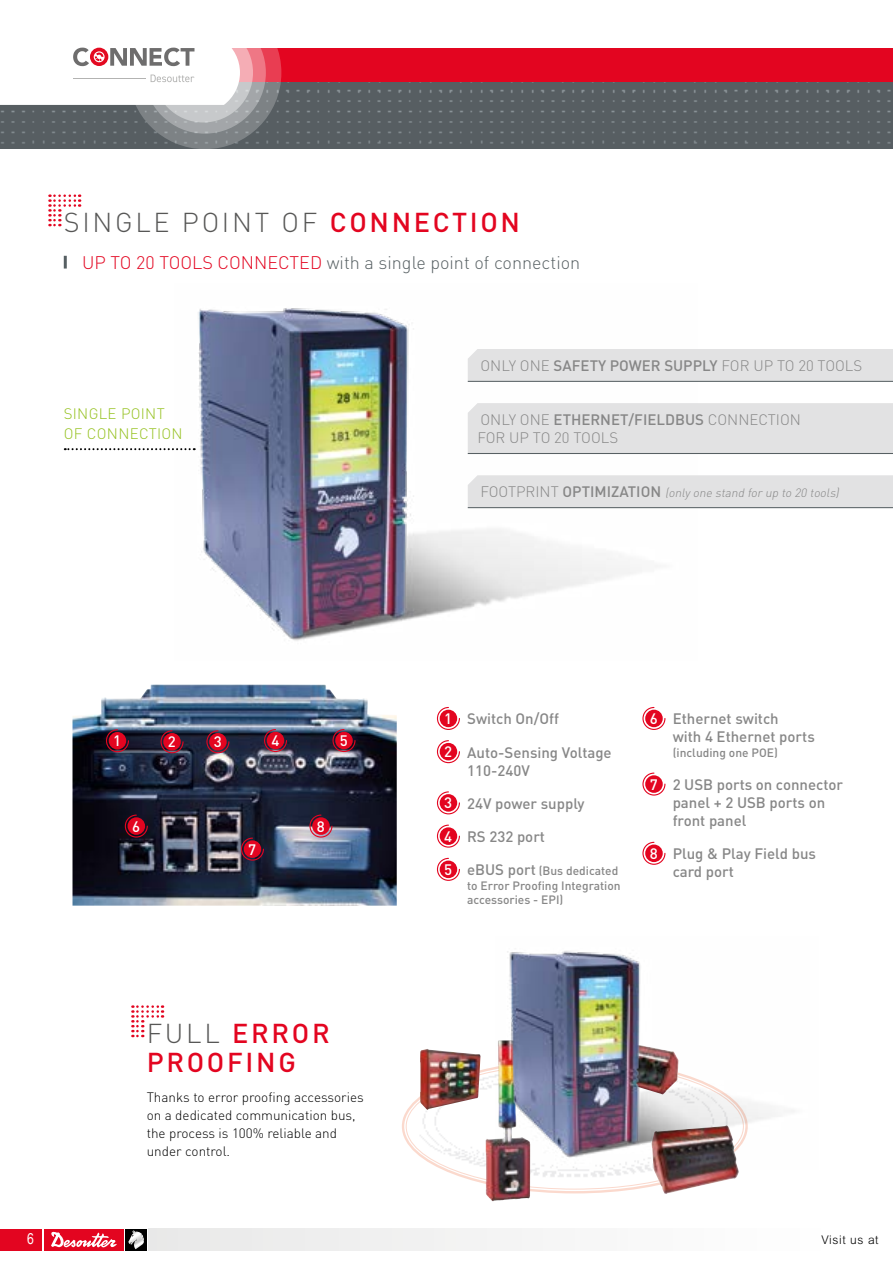
<style>
.page{position:relative;width:893px;height:1263px;background:#fff}
.page>*{position:absolute;margin:0;border:0;box-sizing:border-box;transform-origin:0 0}
.t1{font:300 27px "DIN";letter-spacing:.1em;color:#575756}
.t2{font:500 27px/28.5px "DIN";letter-spacing:.1em;color:#e30520}
.t3{font:300 18px "DIN";color:#576063}
.t4{font:500 15px/18px "DIN";color:#878787}
.t5{font:300 15px/18px "DIN";color:#878787}
.t6{font:300 15px/19.5px "DIN";letter-spacing:.02em;color:#95c11f}
.t7{font:500 15px "DIN";color:#fff}
.t8{font:15px "Arial Narrow";color:#fff}
.t9{font:300 13.5px/18px "DIN";color:#000}
.t10{font:500 12px/14.4px "DIN";color:#878787}
.t11{font:italic 300 12px "DIN";color:#878787}
.t12{font:300 12px "Arial MT Std";letter-spacing:.05em;color:#000}
.s1{font-weight:500;color:#e30520}
.s2{color:#e30520}
.s3{font-weight:500}
.s4{font-style:normal;font-size:15px}
.s5{font-weight:500;font-style:normal;font-size:15px}
.s6{font-weight:300;color:#575756}
.s7{color:#fff}
.s8{font-size:15px;color:#fff}
.s9{font-size:15px}
</style>
<div class="page">
<div style="left:0;top:49px;width:893px;height:34px;background:#e30520"></div>
<div style="left:0;top:1229px;width:43px;height:21px;background:#e30520"></div>
<svg style="left:125px;top:1229px;width:1px;height:21px"></svg>
<div style="left:126px;top:1229px;width:21px;height:21px;background:#000"></div>
<div style="left:44px;top:1229px;width:80px;height:21px;background:#e30520"></div>
<svg style="left:51px;top:1231px;width:66px;height:16px"></svg>
<svg style="left:128px;top:1230px;width:16px;height:19px"></svg>
<div style="left:281px;top:83px;width:612px;height:66px;background:#575e62"></div>
<svg style="left:0;top:47px;width:281px;height:102px"></svg>
<hr style="left:73px;top:78px;width:73px;height:1px;background:#b3b3b2">
<div style="left:148px;top:1229px;width:675px;height:21px;background:#f3f3f3"></div>
<img style="left:176px;top:308px;width:521px;height:333px">
<svg style="left:65px;top:448px;width:130px;height:2px"></svg>
<img style="left:403px;top:1069px;width:248px;height:114px">
<img style="left:420px;top:1049px;width:61px;height:61px">
<img style="left:485px;top:1067px;width:45px;height:134px">
<img style="left:651px;top:1169px;width:88px;height:25px">
<img style="left:496px;top:951px;width:298px;height:218px">
<img style="left:73px;top:684px;width:324px;height:222px">
<svg style="left:105px;top:729px;width:25px;height:24px"></svg>
<div style="left:109px;top:732px;width:17px;height:17px;background:#e30520;border-radius:50%"></div>
<svg style="left:160px;top:730px;width:24px;height:24px"></svg>
<div style="left:163px;top:733px;width:18px;height:17px;background:#e30520;border-radius:50%"></div>
<svg style="left:206px;top:730px;width:24px;height:24px"></svg>
<div style="left:209px;top:733px;width:18px;height:17px;background:#e30520;border-radius:50%"></div>
<svg style="left:263px;top:728px;width:25px;height:25px"></svg>
<div style="left:267px;top:732px;width:17px;height:17px;background:#e30520;border-radius:50%"></div>
<svg style="left:332px;top:728px;width:24px;height:25px"></svg>
<div style="left:335px;top:732px;width:18px;height:17px;background:#e30520;border-radius:50%"></div>
<svg style="left:124px;top:814px;width:24px;height:24px"></svg>
<div style="left:128px;top:817px;width:17px;height:18px;background:#e30520;border-radius:50%"></div>
<svg style="left:240px;top:837px;width:25px;height:24px"></svg>
<div style="left:244px;top:840px;width:17px;height:18px;background:#e30520;border-radius:50%"></div>
<svg style="left:309px;top:814px;width:24px;height:24px"></svg>
<div style="left:312px;top:817px;width:18px;height:18px;background:#e30520;border-radius:50%"></div>
<svg style="left:49px;top:194px;width:31px;height:32px"></svg>
<svg style="left:132px;top:1005px;width:31px;height:32px"></svg>
<div style="left:468px;top:349px;width:425px;height:32px;background:#e2e2e3"></div>
<hr style="left:468px;top:381px;width:425px;height:1px;background:#576063">
<div style="left:468px;top:403px;width:425px;height:50px;background:#e2e2e3"></div>
<hr style="left:468px;top:453px;width:425px;height:1px;background:#576063">
<div style="left:468px;top:475px;width:425px;height:32px;background:#e2e2e3"></div>
<hr style="left:468px;top:507px;width:425px;height:1px;background:#576063">
<svg style="left:436px;top:707px;width:24px;height:23px"></svg>
<div style="left:440px;top:710px;width:17px;height:17px;background:#e30520;border-radius:50%"></div>
<svg style="left:436px;top:740px;width:24px;height:24px"></svg>
<div style="left:440px;top:743px;width:17px;height:17px;background:#e30520;border-radius:50%"></div>
<svg style="left:436px;top:791px;width:24px;height:24px"></svg>
<div style="left:440px;top:794px;width:17px;height:18px;background:#e30520;border-radius:50%"></div>
<svg style="left:436px;top:824px;width:24px;height:24px"></svg>
<div style="left:440px;top:827px;width:17px;height:18px;background:#e30520;border-radius:50%"></div>
<svg style="left:436px;top:857px;width:24px;height:24px"></svg>
<div style="left:440px;top:860px;width:17px;height:18px;background:#e30520;border-radius:50%"></div>
<svg style="left:642px;top:706px;width:24px;height:24px"></svg>
<div style="left:645px;top:710px;width:18px;height:17px;background:#e30520;border-radius:50%"></div>
<svg style="left:642px;top:772px;width:24px;height:24px"></svg>
<div style="left:645px;top:775px;width:18px;height:18px;background:#e30520;border-radius:50%"></div>
<svg style="left:642px;top:841px;width:24px;height:24px"></svg>
<div style="left:645px;top:844px;width:18px;height:18px;background:#e30520;border-radius:50%"></div>
<svg style="left:64px;top:256px;width:3px;height:13px"></svg>
<h1 class="t1" style="left:64px;top:206px;width:458px">SINGLE POINT OF <span class="s1">CONNECTION</span></h1>
<p class="t3" style="left:82px;top:251px;width:500px"><span class="s2">UP TO 20 TOOLS CONNECTED</span> with a single point of connection</p>
<p class="t6" style="left:64px;top:404px;width:120px">SINGLE POINT<br>OF CONNECTION</p>
<p class="t5" style="left:480px;top:357px;width:383px">ONLY ONE <span class="s3">SAFETY POWER SUPPLY</span> FOR UP TO 20 TOOLS</p>
<p class="t5" style="left:477px;top:411px;width:325px">ONLY ONE <span class="s3">ETHERNET/FIELDBUS</span> CONNECTION<br>FOR UP TO 20 TOOLS</p>
<p class="t11" style="left:480px;top:486px;width:363px"><span class="s4">FOOTPRINT</span> <span class="s5">OPTIMIZATION</span> (only one stand for up to 20 tools)</p>
<p class="t8" style="left:27px;top:1228px;width:8px">6</p>
<p class="t7" style="left:113px;top:731px;width:9px">1</p>
<p class="t7" style="left:168px;top:732px;width:9px">2</p>
<p class="t7" style="left:214px;top:732px;width:9px">3</p>
<p class="t7" style="left:271px;top:731px;width:9px">4</p>
<p class="t7" style="left:340px;top:731px;width:9px">5</p>
<p class="t7" style="left:132px;top:816px;width:9px">6</p>
<p class="t7" style="left:248px;top:839px;width:9px">7</p>
<p class="t7" style="left:317px;top:816px;width:9px">8</p>
<h1 class="t2" style="left:147px;top:1018px;width:184px"><span class="s6">FULL</span> ERROR<br>PROOFING</h1>
<p class="t9" style="left:147px;top:1088px;width:219px">Thanks to error proofing accessories on a dedicated communication bus, the process is 100% reliable and under control.</p>
<p class="t4" style="left:444px;top:709px;width:116px"><span class="s7">1</span> Switch On/Off</p>
<p class="t4" style="left:467px;top:743px;width:146px;text-indent:-23px"><span class="s7">2</span> Auto-Sensing Voltage<br>110-240V</p>
<p class="t4" style="left:444px;top:794px;width:142px"><span class="s7">3</span> 24V power supply</p>
<p class="t4" style="left:444px;top:827px;width:102px"><span class="s7">4</span> RS 232 port</p>
<p class="t10" style="left:467px;top:863px;width:155px;text-indent:-23px"><span class="s8">5</span> <span class="s9">eBUS port</span> (Bus dedicated to Error Proofing Integration accessories - EPI)</p>
<p class="t4" style="left:673px;top:709px;width:144px;text-indent:-23px"><span class="s7">6</span> Ethernet switch<br>with 4 Ethernet ports</p>
<p class="t10" style="left:673px;top:745px;width:107px">(including one POE)</p>
<p class="t4" style="left:673px;top:775px;width:172px;text-indent:-23px"><span class="s7">7</span> 2 USB ports on connector panel + 2 USB ports on front panel</p>
<p class="t4" style="left:673px;top:844px;width:145px;text-indent:-23px"><span class="s7">8</span> Plug &amp; Play Field bus card port</p>
<p class="t12" style="left:822px;top:1233px;width:58px">Visit us at</p>
</div>
